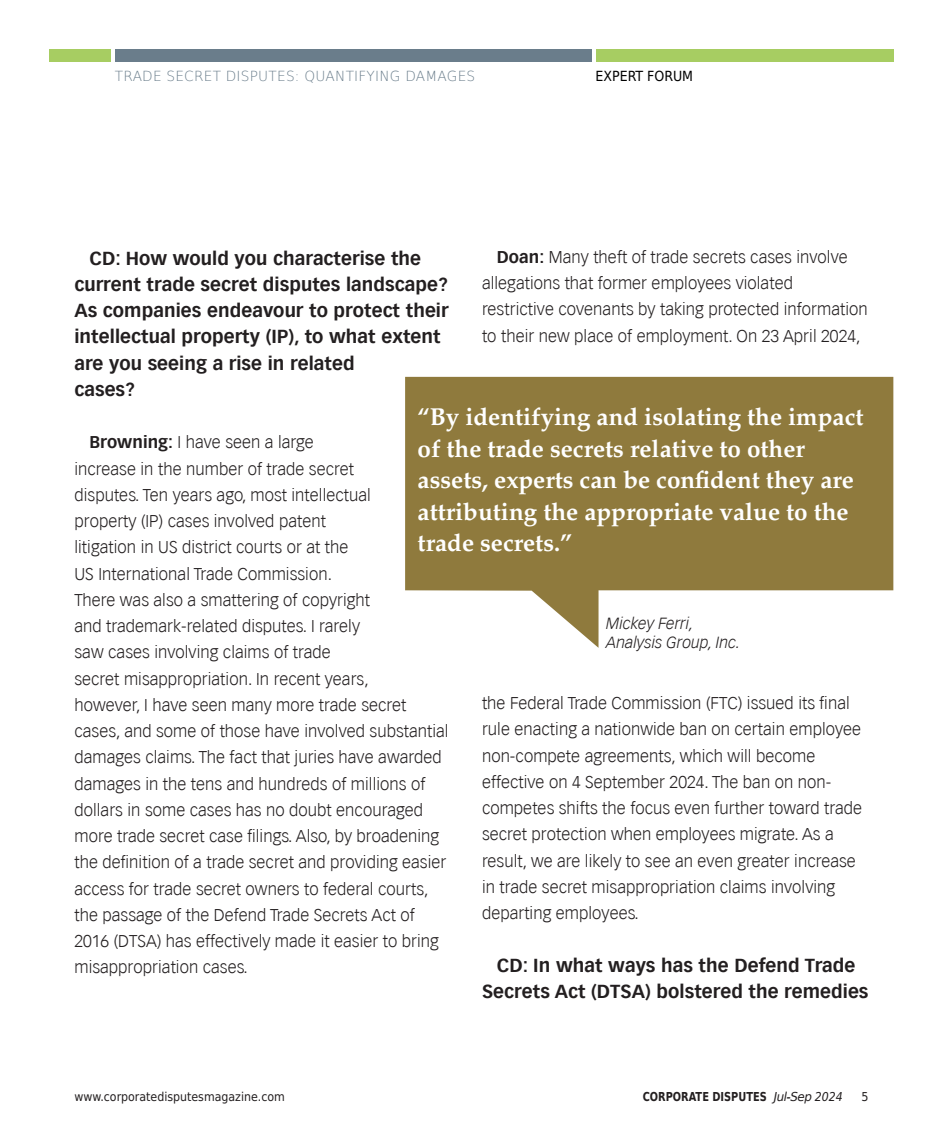
<style>
.page{position:relative;width:943px;height:1141px;background:#fff}
.page>*{position:absolute;margin:0;border:0;box-sizing:border-box;transform-origin:0 0}
.t1{font:700 24.5px/31.5px "Palatino";color:#fff}
.t2{font:700 18.38px/26.2px "Vectora LH";letter-spacing:.005em;color:#231f20}
.t3{font:300 16.62px/26.2px "Vectora LH";letter-spacing:.005em;color:#231f20}
.t4{font:italic 300 15.75px/18.9px "Vectora LH";color:#231f20}
.t5{font:200 14px "DejaVu Sans";letter-spacing:.015em;color:#6a7d8b}
.t6{font:14px "DejaVu Sans Condensed";color:#000}
.t7{font:12.25px "DejaVu Sans Condensed";color:#231f20}
.t8{font:700 12.25px "DejaVu Sans";color:#231f20;scale:.8 1}
.s1{font-weight:700}
.s2{font-weight:400;font-style:italic}
.s3{font-family:"DejaVu Sans Condensed";font-weight:400;font-style:italic}
</style>
<div class="page">
<div style="left:595px;top:50px;width:298px;height:12px;background:#a7cd62"></div>
<div style="left:115px;top:50px;width:477px;height:12px;background:#6a7d8b"></div>
<div style="left:50px;top:50px;width:61px;height:12px;background:#a7cd62"></div>
<svg style="left:405px;top:377px;width:488px;height:271px;fill:#8f7a3d"></svg>
<p class="t5" style="left:115px;top:65px;width:362px">TRADE SECRET DISPUTES: QUANTIFYING DAMAGES</p>
<p class="t6" style="left:595px;top:64px;width:99px">EXPERT FORUM</p>
<p class="t3" style="left:482px;top:244px;width:387px;text-indent:15px"><span class="s1">Doan:</span> Many theft of trade secrets cases involve allegations that former employees violated restrictive covenants by taking protected information to their new place of employment. On 23 April 2024,</p>
<p class="t2" style="left:74px;top:245px;width:376px;text-indent:15px">CD: How would you characterise the current trade secret disputes landscape?<br>As companies endeavour to protect their intellectual property (IP), to what extent are you seeing a rise in related<br>cases?</p>
<p class="t3" style="left:74px;top:429px;width:376px;text-indent:15px"><span class="s1">Browning:</span> I have seen a large<br>increase in the number of trade secret<br>disputes. Ten years ago, most intellectual<br>property (IP) cases involved patent<br>litigation in US district courts or at the<br>US International Trade Commission.<br>There was also a smattering of copyright<br>and trademark-related disputes. I rarely<br>saw cases involving claims of trade<br>secret misappropriation. In recent years,<br>however, I have seen many more trade secret cases, and some of those have involved substantial damages claims. The fact that juries have awarded damages in the tens and hundreds of millions of dollars in some cases has no doubt encouraged more trade secret case filings. Also, by broadening the definition of a trade secret and providing easier access for trade secret owners to federal courts, the passage of the Defend Trade Secrets Act of 2016 (DTSA) has effectively made it easier to bring misappropriation cases.</p>
<h1 class="t1" style="left:417px;top:401px;width:447px">“By identifying and isolating the impact of the trade secrets relative to other assets, experts can be confident they are attributing the appropriate value to the trade secrets.”</h1>
<p class="t4" style="left:606px;top:614px;width:135px">Mickey Ferri,<br>Analysis Group, Inc.</p>
<p class="t3" style="left:482px;top:690px;width:381px">the Federal Trade Commission (FTC) issued its final rule enacting a nationwide ban on certain employee non-compete agreements, which will become effective on 4 September 2024. The ban on non&shy;competes shifts the focus even further toward trade secret protection when employees migrate. As a result, we are likely to see an even greater increase in trade secret misappropriation claims involving departing employees.</p>
<p class="t2" style="left:482px;top:952px;width:388px;text-align:center">CD: In what ways has the Defend Trade<br>Secrets Act (DTSA) bolstered the remedies</p>
<p class="t7" style="left:74px;top:1086px;width:212px">www.corporatedisputesmagazine.com</p>
<p class="t8" style="left:642px;top:1086px;width:252px">CORPORATE DISPUTES <span class="s2">Jul-Sep</span> <span class="s3">2024</span></p>
<p class="t7" style="left:861px;top:1086px;width:9px">5</p>
</div>
